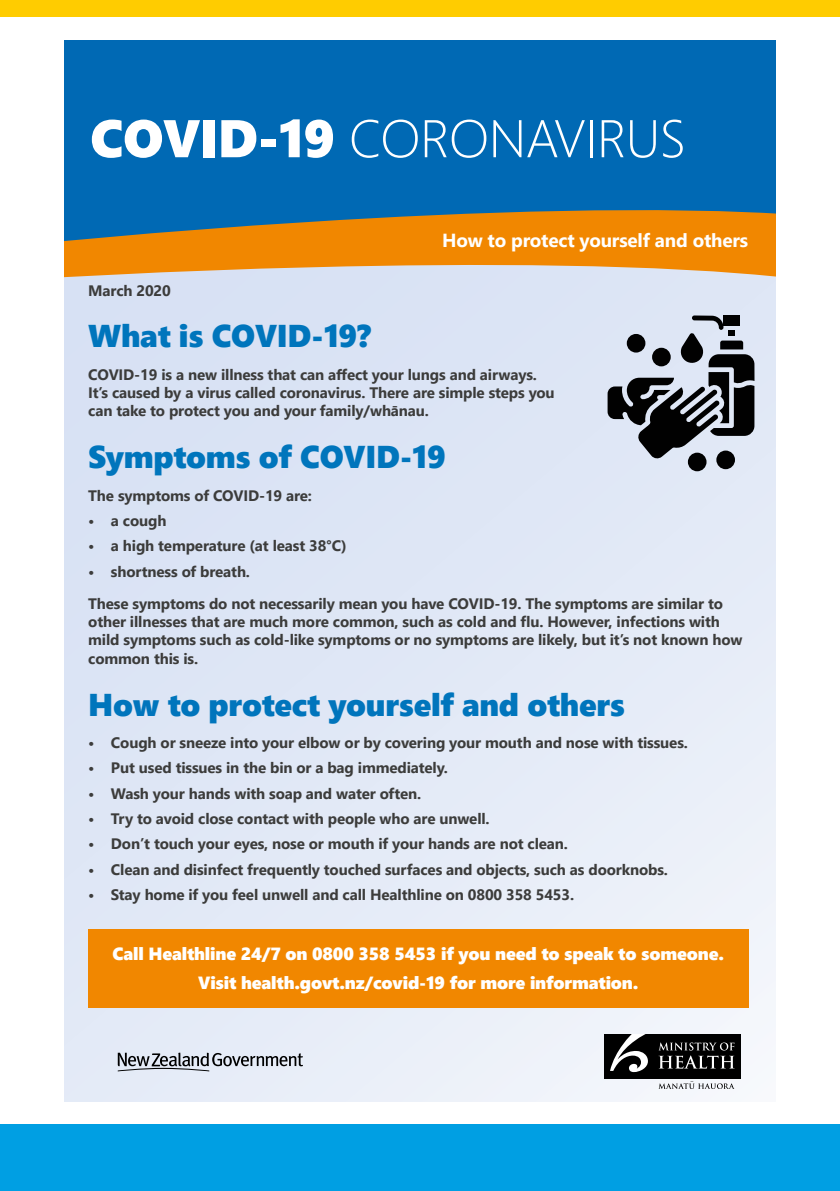
<style>
.page{position:relative;width:840px;height:1191px;background:#fff}
.page>*{position:absolute;margin:0;border:0;box-sizing:border-box;transform-origin:0 0}
.t1{font:300 53px "Segoe UI";letter-spacing:-.01em;color:#fff}
.t2{font:53px "Segoe UI Black";letter-spacing:-.01em;color:#fff}
.t3{font:31.6px "Segoe UI Black";letter-spacing:-.01em;color:#0075bc}
.t4{font:700 18.8px "Segoe UI";letter-spacing:-.01em;color:#fff}
.t5{font:17.6px/28.4px "Segoe UI Black";letter-spacing:-.01em;color:#fff;text-align:center}
.t6{font:700 15.2px/18.2px "Segoe UI";letter-spacing:-.01em;color:#3c3c3b}
.s1{font-family:"Segoe UI Black";font-weight:400}
</style>
<div class="page">
<div style="left:0;top:1124px;width:839px;height:67px;background:#009fe3"></div>
<div style="left:0;top:0;width:839px;height:17px;background:#fc0"></div>
<div style="left:64px;top:40px;width:711px;height:1061px;background:linear-gradient(to right,#dbe4f5,#e8edf7)"></div>
<svg style="left:64px;top:268px;width:711px;height:10px;fill:#dbe2f4"></svg>
<div style="left:603px;top:1034px;width:137px;height:44px;background:#000"></div>
<svg style="left:610px;top:1034px;width:37px;height:38px"></svg>
<svg style="left:658px;top:1042px;width:76px;height:26px"></svg>
<svg style="left:658px;top:1081px;width:76px;height:8px"></svg>
<svg style="left:118px;top:1052px;width:185px;height:19px"></svg>
<div style="left:64px;top:244px;width:711px;height:24px;background:#f18700"></div>
<svg style="left:64px;top:40px;width:711px;height:204px;fill:#0069b4"></svg>
<svg style="left:607px;top:315px;width:147px;height:144px"></svg>
<div style="left:651px;top:348px;width:19px;height:18px;background:#010101;border-radius:50%"></div>
<div style="left:626px;top:334px;width:19px;height:18px;background:#010101;border-radius:50%"></div>
<div style="left:687px;top:452px;width:19px;height:19px;background:#010101;border-radius:50%"></div>
<div style="left:716px;top:450px;width:18px;height:19px;background:#010101;border-radius:50%"></div>
<div style="left:88px;top:929px;width:659px;height:78px;background:#f18700"></div>
<h1 class="t2" style="left:90px;top:100px;width:246px">COVID-19</h1>
<h1 class="t1" style="left:96px;top:88px;width:590px"><span class="s1">COVID-19</span> CORONAVIRUS</h1>
<h1 class="t1" style="left:355px;top:99px;width:338px">CORONAVIRUS</h1>
<p class="t6" style="left:88px;top:280px;width:84px">March 2020</p>
<p class="t4" style="left:442px;top:223px;width:307px">How to protect yourself and others</p>
<h2 class="t3" style="left:88px;top:313px;width:283px">What is COVID-19?</h2>
<p class="t6" style="left:88px;top:364px;width:468px">COVID-19 is a new illness that can affect your lungs and airways.<br>It’s caused by a virus called coronavirus. There are simple steps you can take to protect you and your family/whānau.</p>
<h2 class="t3" style="left:88px;top:434px;width:359px">Symptoms of COVID-19</h2>
<p class="t6" style="left:88px;top:485px;width:225px">The symptoms of COVID-19 are:</p>
<p class="t6" style="left:88px;top:510px;width:80px">• a cough</p>
<p class="t6" style="left:88px;top:535px;width:260px">• a high temperature (at least 38°C)</p>
<p class="t6" style="left:88px;top:554px;width:636px;line-height:32.4px">• shortness of breath.<br>These symptoms do not necessarily mean you have COVID-19. The symptoms are similar to</p>
<p class="t6" style="left:88px;top:611px;width:655px">other illnesses that are much more common, such as cold and flu. However, infections with mild symptoms such as cold-like symptoms or no symptoms are likely, but it’s not known how common this is.</p>
<h2 class="t3" style="left:88px;top:681px;width:538px">How to protect yourself and others</h2>
<p class="t6" style="left:88px;top:732px;width:601px">• Cough or sneeze into your elbow or by covering your mouth and nose with tissues.</p>
<p class="t6" style="left:88px;top:757px;width:361px">• Put used tissues in the bin or a bag immediately.</p>
<p class="t6" style="left:88px;top:783px;width:334px">• Wash your hands with soap and water often.</p>
<p class="t6" style="left:88px;top:808px;width:403px">• Try to avoid close contact with people who are unwell.</p>
<p class="t6" style="left:88px;top:833px;width:481px">• Don’t touch your eyes, nose or mouth if your hands are not clean.</p>
<p class="t6" style="left:88px;top:859px;width:581px">• Clean and disinfect frequently touched surfaces and objects, such as doorknobs.</p>
<p class="t6" style="left:88px;top:884px;width:487px">• Stay home if you feel unwell and call Healthline on 0800 358 5453.</p>
<p class="t5" style="left:112px;top:939px;width:613px">Call Healthline 24/7 on 0800 358 5453 if you need to speak to someone.<br>Visit health.govt.nz/covid-19 for more information.</p>
</div>
